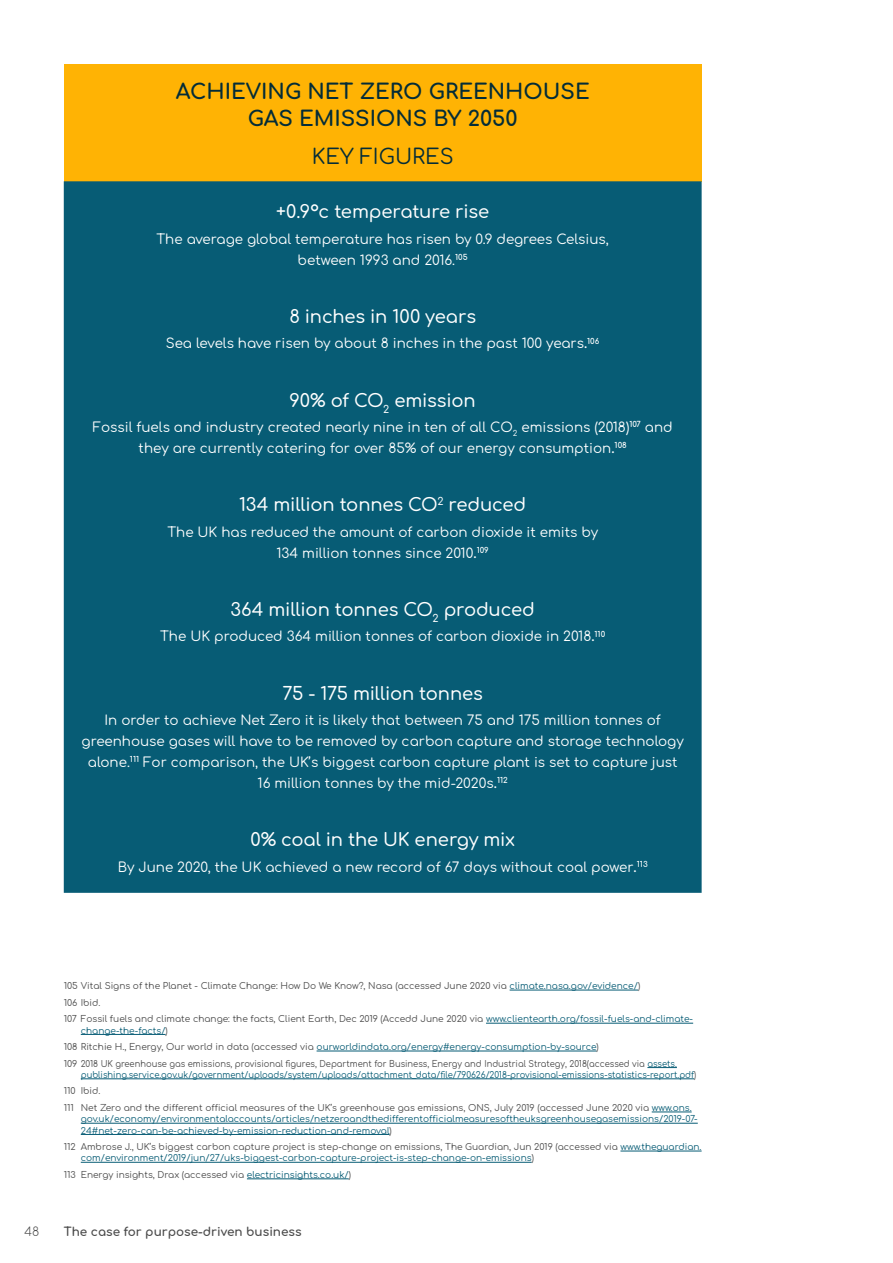
<style>
.page{position:relative;width:893px;height:1263px;background:#fff}
.page>*{position:absolute;margin:0;border:0;box-sizing:border-box;transform-origin:0 0}
.t1{font:700 21px/27px "Comfortaa";color:#032c38;text-align:center}
.t2{font:21px "Comfortaa";color:#032c38}
.t3{font:500 18px "Comfortaa";letter-spacing:-.01em;color:#fff}
.t4{font:13.5px/21px "Comfortaa";color:#fff;text-align:center}
.t5{font:700 12px "Comfortaa";color:#4b4b4b}
.t6{font:300 12px "Comfortaa";color:#4b4b4b}
.t7{font:9px/16.5px "Comfortaa";color:#4b4b4b}
.t8{font:9px/11.2px "Comfortaa";color:#075c75}
.t9{font:9px/16.5px "Comfortaa";color:#075c75;scale:.93 1}
.s1{font-weight:700}
.s2{color:#075c75}
.s3{color:#4b4b4b}
</style>
<div class="page">
<div style="left:64px;top:64px;width:638px;height:117px;background:#ffb304"></div>
<div style="left:64px;top:181px;width:638px;height:712px;background:#075c75"></div>
<hr style="left:510px;top:990px;width:128px;height:1px;background:#075c75">
<hr style="left:486px;top:1023px;width:207px;height:1px;background:#075c75">
<hr style="left:81px;top:1034px;width:85px;height:1px;background:#075c75">
<hr style="left:317px;top:1051px;width:279px;height:1px;background:#075c75">
<hr style="left:647px;top:1067px;width:30px;height:1px;background:#075c75">
<hr style="left:81px;top:1078px;width:613px;height:1px;background:#075c75">
<hr style="left:652px;top:1112px;width:40px;height:1px;background:#075c75">
<hr style="left:81px;top:1123px;width:617px;height:1px;background:#075c75">
<hr style="left:81px;top:1134px;width:309px;height:1px;background:#075c75">
<hr style="left:620px;top:1151px;width:82px;height:1px;background:#075c75">
<hr style="left:81px;top:1162px;width:451px;height:1px;background:#075c75">
<hr style="left:247px;top:1178px;width:102px;height:1px;background:#075c75">
<h1 class="t1" style="left:176px;top:76px;width:415px">ACHIEVING NET ZERO GREENHOUSE<br>GAS EMISSIONS BY 2050</h1>
<h1 class="t2" style="left:312px;top:138px;width:143px">KEY FIGURES</h1>
<h2 class="t3" style="left:276px;top:196px;width:214px">+0.9°c temperature rise</h2>
<p class="t4" style="left:156px;top:227px;width:454px">The average global temperature has risen by 0.9 degrees Celsius, between 1993 and 2016.<sup>105</sup></p>
<h2 class="t3" style="left:289px;top:300px;width:188px">8 inches in 100 years</h2>
<p class="t4" style="left:166px;top:331px;width:435px">Sea levels have risen by about 8 inches in the past 100 years<span class="s1">.</span><sup>106</sup></p>
<h2 class="t3" style="left:290px;top:384px;width:188px">90% of CO<sub>2</sub> emission</h2>
<p class="t4" style="left:93px;top:415px;width:581px">Fossil fuels and industry created nearly nine in ten of all CO<sub>2</sub> emissions (2018)<sup>107</sup> and they are currently catering for over 85% of our energy consumption<span class="s1">.</span><sup>108</sup></p>
<h2 class="t3" style="left:239px;top:489px;width:289px">134 million tonnes CO<sup>2</sup> reduced</h2>
<p class="t4" style="left:167px;top:519px;width:432px">The UK has reduced the amount of carbon dioxide it emits by<br>134 million tonnes since 2010<span class="s1">.</span><sup>109</sup></p>
<h2 class="t3" style="left:231px;top:593px;width:306px">364 million tonnes CO<sub>2</sub> produced</h2>
<p class="t4" style="left:160px;top:624px;width:447px">The UK produced 364 million tonnes of carbon dioxide in 2018<span class="s1">.</span><sup>110</sup></p>
<h2 class="t3" style="left:282px;top:677px;width:202px">75 - 175 million tonnes</h2>
<p class="t4" style="left:82px;top:708px;width:604px">In order to achieve Net Zero it is likely that between 75 and 175 million tonnes of greenhouse gases will have to be removed by carbon capture and storage technology alone.<sup>111</sup> For comparison, the UK’s biggest carbon capture plant is set to capture just 16 million tonnes by the mid-2020s<span class="s1">.</span><sup>112</sup></p>
<h2 class="t3" style="left:250px;top:823px;width:266px">0% coal in the UK energy mix</h2>
<p class="t4" style="left:118px;top:854px;width:531px">By June 2020, the UK achieved a new record of 67 days without coal power<span class="s1">.</span><sup>113</sup></p>
<p class="t7" style="left:64px;top:976px;width:631px">105 Vital Signs of the Planet - Climate Change: How Do We Know?, Nasa (accessed June 2020 via <span class="s2">climate.nasa.gov/evidence/</span>)<br>106 Ibid.<br>107 Fossil fuels and climate change: the facts, Client Earth, Dec 2019 (Accedd June 2020 via <span class="s2">www.clientearth.org/fossil-fuels-and-climate-</span></p>
<p class="t7" style="left:64px;top:1021px;width:615px;text-indent:17px"><span class="s2">change-the-facts/</span>)<br>108 Ritchie H., Energy, Our world in data (accessed via <span class="s2">ourworldindata.org/energy#energy-consumption-by-source</span>)<br>109 2018 UK greenhouse gas emissions, provisional figures, Department for Business, Energy and Industrial Strategy, 2018(accessed via <span class="s2">assets.</span></p>
<p class="t9" style="left:64px;top:1065px;width:682px;text-indent:17px">publishing.service.gov.uk/government/uploads/system/uploads/attachment_data/file/790626/2018-provisional-emissions-statistics-report.pdf<span class="s3">)<br>110 Ibid.<br>111 Net Zero and the different official measures of the UK’s greenhouse gas emissions, ONS, July 2019 (accessed June 2020 via</span> www.ons.</p>
<p class="t8" style="left:81px;top:1112px;width:618px">gov.uk/economy/environmentalaccounts/articles/netzeroandthedifferentofficialmeasuresoftheuksgreenhousegasemissions/2019-07-<br>24#net-zero-can-be-achieved-by-emission-reduction-and-removal<span class="s3">)</span></p>
<p class="t8" style="left:81px;top:1140px;width:622px;text-indent:-17px"><span class="s3">112 Ambrose J., UK’s biggest carbon capture project is step-change on emissions, The Guardian, Jun 2019 (accessed via</span> www.theguardian. com/environment/2019/jun/27/uks-biggest-carbon-capture-project-is-step-change-on-emissions<span class="s3">)</span></p>
<p class="t7" style="left:64px;top:1165px;width:289px">113 Energy insights, Drax (accessed via <span class="s2">electricinsights.co.uk/</span>)</p>
<p class="t6" style="left:24px;top:1220px;width:16px">48</p>
<p class="t5" style="left:64px;top:1220px;width:239px">The case for purpose-driven business</p>
</div>
